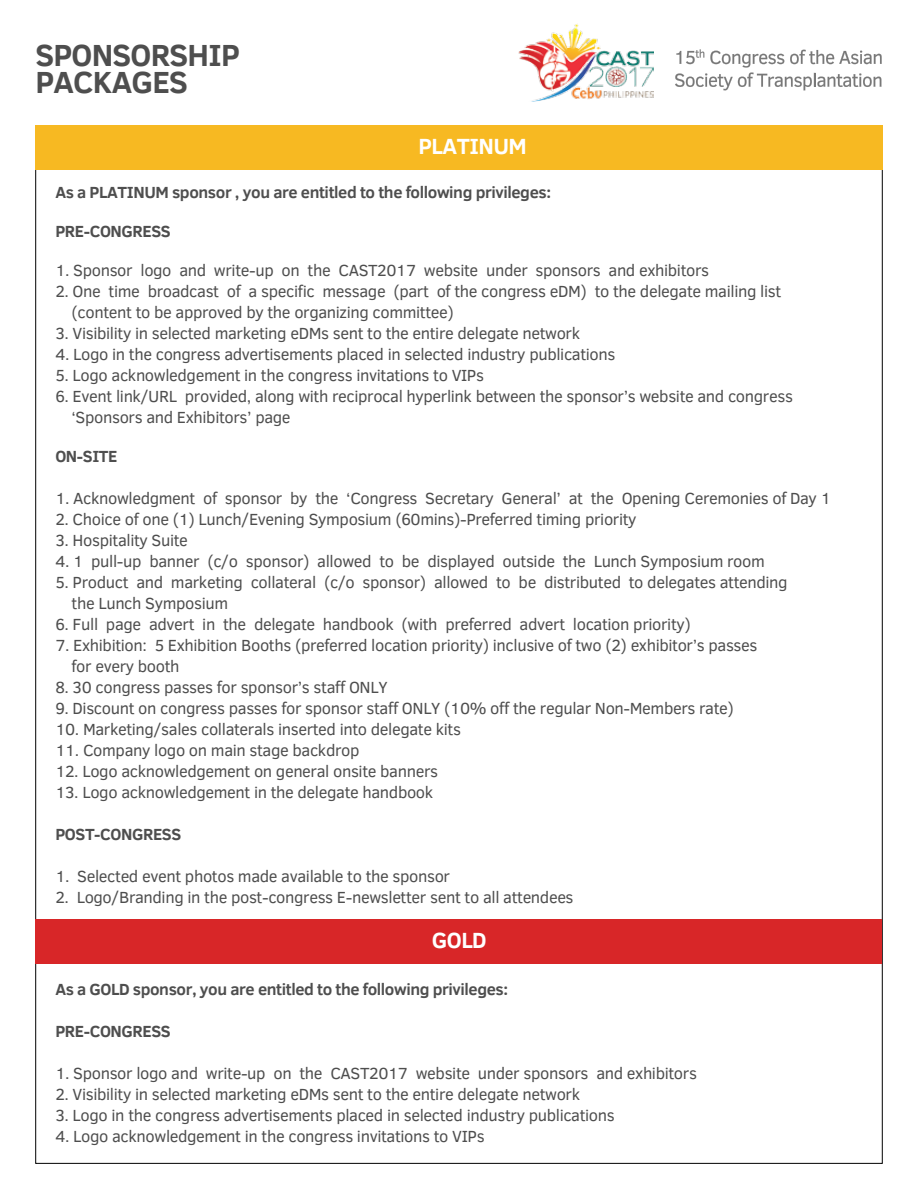
<style>
.page{position:relative;width:918px;height:1188px;background:#fff}
.page>*{position:absolute;margin:0;border:0;box-sizing:border-box;transform-origin:0 0}
.t1{font:700 31.35px/27.2px "Clear Sans";letter-spacing:-.025em;color:#4e4e4e}
.t2{font:700 22.5px "Clear Sans";letter-spacing:-.025em;color:#fff}
.t3{font:16.5px/21px "Clear Sans";letter-spacing:-.025em;color:#4e4e4e}
.t4{font:700 16.5px "Clear Sans";letter-spacing:-.025em;color:#4e4e4e}
</style>
<div class="page">
<svg style="left:675px;top:49px;width:207px;height:41px"></svg>
<img style="left:519px;top:24px;width:135px;height:77px">
<div style="left:35px;top:126px;width:848px;height:44px;background:#f7b922"></div>
<div style="left:36px;top:920px;width:846px;height:44px;background:#d82628"></div>
<h1 class="t1" style="left:35px;top:40px;width:206px">SPONSORSHIP<br>PACKAGES</h1>
<h2 class="t2" style="left:419px;top:129px;width:110px">PLATINUM</h2>
<p class="t4" style="left:55px;top:180px;width:497px">As a PLATINUM sponsor , you are entitled to the following privileges:</p>
<p class="t4" style="left:55px;top:219px;width:117px">PRE-CONGRESS</p>
<p class="t3" style="left:55px;top:260px;width:655px">1. Sponsor logo and write-up on the CAST2017 website under sponsors and exhibitors</p>
<p class="t3" style="left:72px;top:281px;width:711px;text-indent:-16px">2. One time broadcast of a specific message (part of the congress eDM) to the delegate mailing list (content to be approved by the organizing committee)</p>
<p class="t3" style="left:55px;top:323px;width:526px">3. Visibility in selected marketing eDMs sent to the entire delegate network</p>
<p class="t3" style="left:55px;top:344px;width:562px">4. Logo in the congress advertisements placed in selected industry publications</p>
<p class="t3" style="left:55px;top:365px;width:430px">5. Logo acknowledgement in the congress invitations to VIPs</p>
<p class="t3" style="left:72px;top:386px;width:723px;text-indent:-16px">6. Event link/URL provided, along with reciprocal hyperlink between the sponsor’s website and congress ‘Sponsors and Exhibitors’ page</p>
<p class="t4" style="left:55px;top:444px;width:64px">ON-SITE</p>
<p class="t3" style="left:55px;top:488px;width:777px">1. Acknowledgment of sponsor by the ‘Congress Secretary General’ at the Opening Ceremonies of Day 1</p>
<p class="t3" style="left:55px;top:509px;width:583px">2. Choice of one (1) Lunch/Evening Symposium (60mins)-Preferred timing priority</p>
<p class="t3" style="left:55px;top:530px;width:134px">3. Hospitality Suite</p>
<p class="t3" style="left:55px;top:551px;width:711px">4. 1 pull-up banner (c/o sponsor) allowed to be displayed outside the Lunch Symposium room</p>
<p class="t3" style="left:72px;top:572px;width:718px;text-indent:-16px">5. Product and marketing collateral (c/o sponsor) allowed to be distributed to delegates attending the Lunch Symposium</p>
<p class="t3" style="left:55px;top:614px;width:637px">6. Full page advert in the delegate handbook (with preferred advert location priority)</p>
<p class="t3" style="left:72px;top:635px;width:687px;text-indent:-16px">7. Exhibition: 5 Exhibition Booths (preferred location priority) inclusive of two (2) exhibitor’s passes for every booth</p>
<p class="t3" style="left:55px;top:677px;width:334px">8. 30 congress passes for sponsor’s staff ONLY</p>
<p class="t3" style="left:55px;top:698px;width:680px">9. Discount on congress passes for sponsor staff ONLY (10% off the regular Non-Members rate)</p>
<p class="t3" style="left:55px;top:719px;width:407px">10. Marketing/sales collaterals inserted into delegate kits</p>
<p class="t3" style="left:55px;top:740px;width:306px">11. Company logo on main stage backdrop</p>
<p class="t3" style="left:55px;top:761px;width:384px">12. Logo acknowledgement on general onsite banners</p>
<p class="t3" style="left:55px;top:782px;width:380px">13. Logo acknowledgement in the delegate handbook</p>
<p class="t4" style="left:55px;top:822px;width:128px">POST-CONGRESS</p>
<p class="t3" style="left:55px;top:866px;width:396px">1. Selected event photos made available to the sponsor</p>
<p class="t3" style="left:55px;top:887px;width:520px">2. Logo/Branding in the post-congress E-newsletter sent to all attendees</p>
<h2 class="t2" style="left:432px;top:923px;width:56px">GOLD</h2>
<p class="t4" style="left:55px;top:977px;width:454px">As a GOLD sponsor, you are entitled to the following privileges:</p>
<p class="t4" style="left:55px;top:1019px;width:117px">PRE-CONGRESS</p>
<p class="t3" style="left:55px;top:1062px;width:643px">1. Sponsor logo and write-up on the CAST2017 website under sponsors and exhibitors</p>
<p class="t3" style="left:55px;top:1083px;width:526px">2. Visibility in selected marketing eDMs sent to the entire delegate network</p>
<p class="t3" style="left:55px;top:1104px;width:561px">3. Logo in the congress advertisements placed in selected industry publications</p>
<p class="t3" style="left:55px;top:1125px;width:431px">4. Logo acknowledgement in the congress invitations to VIPs</p>
</div>
